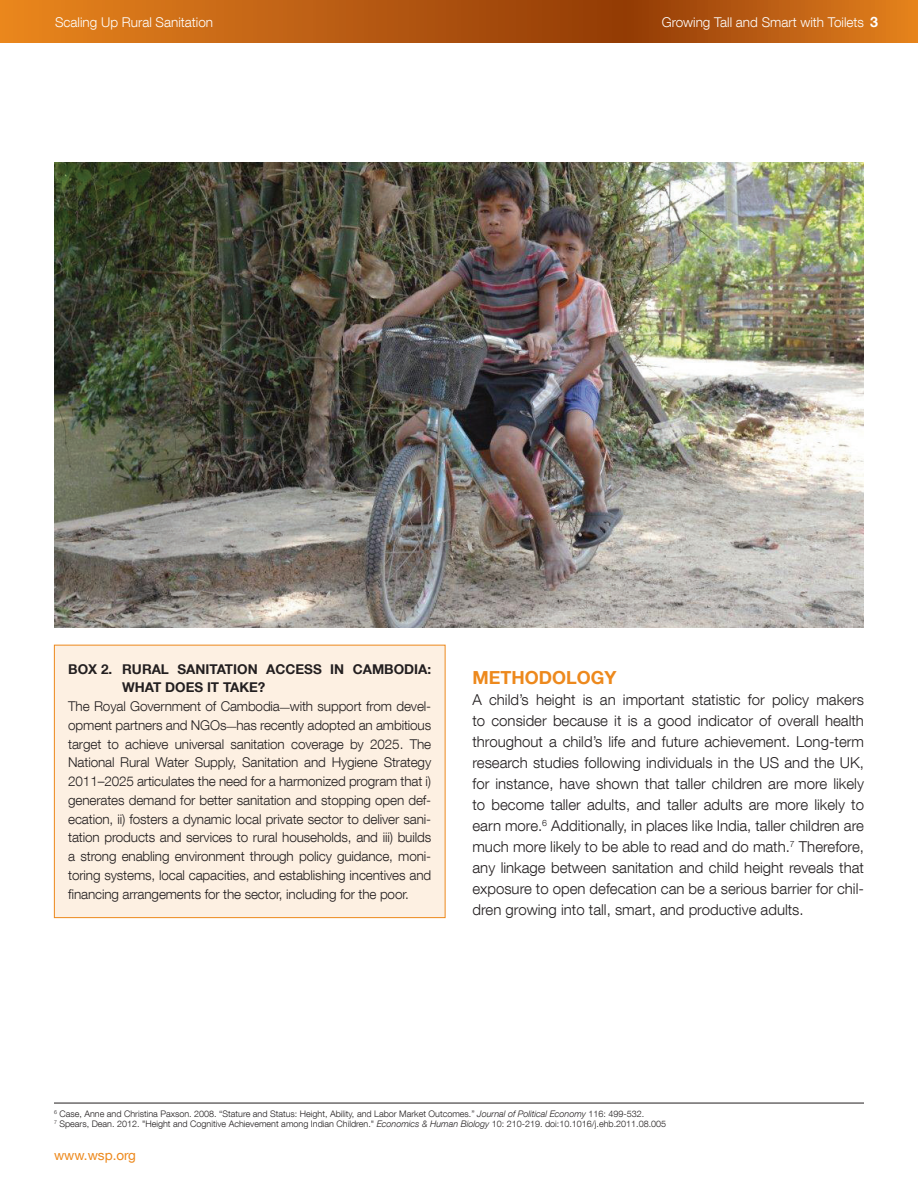
<style>
.page{position:relative;width:918px;height:1188px;background:#fff}
.page>*{position:absolute;margin:0;border:0;box-sizing:border-box;transform-origin:0 0}
.A_Head{font:700 18px "Helvetica Neue LT Com";color:#ed891d}
.body_copy{font:300 15px/21px "Helvetica Neue LT Com";color:#231f20;text-align:justify}
.text_box_normal{font:300 13.5px/18.8px "Helvetica Neue LT Com";letter-spacing:-.01em;color:#231f20;text-align:justify}
.repeated_title{font:300 13.5px "Helvetica Neue LT Com";color:#fff}
.text_box_normal-2{font:700 13.5px/18.8px "Helvetica Neue LT Com";color:#231f20}
.t1{font:13.5px "Helvetica Neue LT Com";color:#ed891d}
.endnote{font:300 9px "Helvetica Neue LT Com";color:#231f20}
.s1{font-weight:700;font-size:14.25px}
.s2{font-family:"Adobe Garamond Pro";font-weight:400}
.s3{font-style:italic}
</style>
<div class="page">
<svg style="left:0;top:0;width:918px;height:43px;background:#bd5f12"></svg>
<img style="left:54px;top:162px;width:809px;height:465px">
<hr style="left:54px;top:1103px;width:810px;height:1px;background:#231f20">
<div style="left:54px;top:645px;width:391px;height:273px;background:#fdf0e2"></div>
<div style="left:54px;top:645px;width:392px;height:273px;border:1px solid #ed891d"></div>
<p class="repeated_title" style="left:55px;top:14px;width:160px">Scaling Up Rural Sanitation</p>
<p class="repeated_title" style="left:662px;top:14px;width:218px">Growing Tall and Smart with Toilets <span class="s1">3</span></p>
<p class="text_box_normal-2" style="left:122px;top:659px;width:311px;text-indent:-54px">BOX 2. RURAL SANITATION ACCESS IN CAMBODIA:<br>WHAT DOES IT TAKE?</p>
<p class="text_box_normal" style="left:68px;top:697px;width:365px">The Royal Government of Cambodia<span class="s2">-</span>with support from devel&shy;opment partners and NGOs<span class="s2">-</span>has recently adopted an ambitious target to achieve universal sanitation coverage by 2025. The National Rural Water Supply, Sanitation and Hygiene Strategy 2011–2025 articulates the need for a harmonized program that i) generates demand for better sanitation and stopping open def&shy;ecation, ii) fosters a dynamic local private sector to deliver sani&shy;tation products and services to rural households, and iii) builds a strong enabling environment through policy guidance, moni&shy;toring systems, local capacities, and establishing incentives and financing arrangements for the sector, including for the poor.</p>
<p class="A_Head" style="left:472px;top:666px;width:146px">METHODOLOGY</p>
<p class="body_copy" style="left:472px;top:689px;width:393px">A child’s height is an important statistic for policy makers to consider because it is a good indicator of overall health throughout a child’s life and future achievement. Long-term research studies following individuals in the US and the UK, for instance, have shown that taller children are more likely to become taller adults, and taller adults are more likely to earn more.<sup>6</sup> Additionally, in places like India, taller children are much more likely to be able to read and do math.<sup>7</sup> Therefore, any linkage between sanitation and child height reveals that exposure to open defecation can be a serious barrier for chil&shy;dren growing into tall, smart, and productive adults.</p>
<p class="endnote" style="left:54px;top:1108px;width:592px"><sup>6</sup> Case, Anne and Christina Paxson. 2008. “Stature and Status: Height, Ability, and Labor Market Outcomes.” <span class="s3">Journal of Political Economy</span> 116: 499-532.</p>
<p class="endnote" style="left:54px;top:1119px;width:614px"><sup>7</sup> Spears, Dean. 2012. "Height and Cognitive Achievement among Indian Children." <span class="s3">Economics &amp; Human Biology</span> 10: 210-219. doi:10.1016/j.ehb.2011.08.005</p>
<p class="t1" style="left:54px;top:1147px;width:84px">www.wsp.org</p>
</div>
